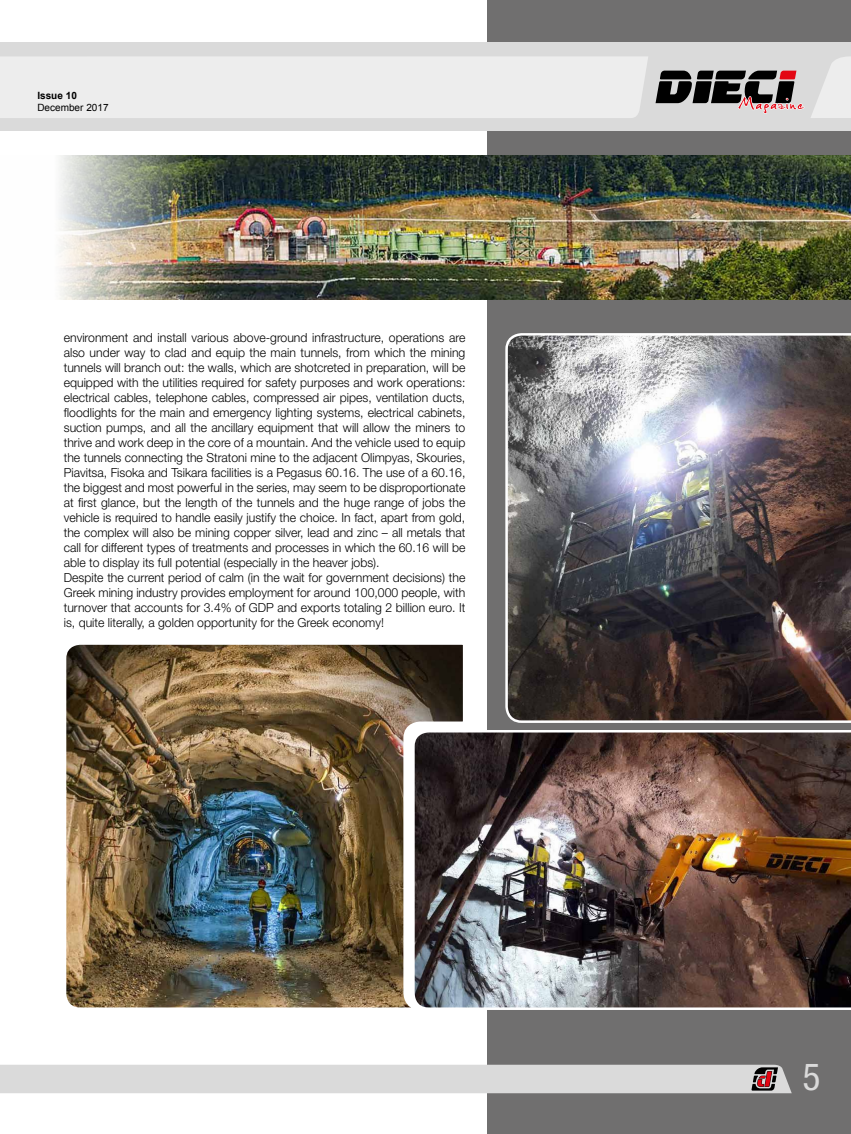
<style>
.page{position:relative;width:851px;height:1134px;background:#fff}
.page>*{position:absolute;margin:0;border:0;box-sizing:border-box;transform-origin:0 0}
.t1{font:condensed 37.5px "Helvetica Neue LT Std";color:#dadada}
.t2{font:300 12.5px/15px "Helvetica Neue LT Std";color:#000}
.t3{font:10px "Arial";color:#000}
.t4{font:700 10px "Arial";color:#000}
</style>
<div class="page">
<div style="left:487px;top:0;width:363px;height:1134px;background:#706f6f"></div>
<div style="left:0;top:43px;width:850px;height:88px;background:#dadada"></div>
<div style="left:1px;top:56px;width:647px;height:62px;background:#ededed"></div>
<svg style="left:655px;top:71px;width:149px;height:43px"></svg>
<div style="left:0;top:1065px;width:791px;height:28px;background:#dadada"></div>
<svg style="left:811px;top:56px;width:39px;height:62px"></svg>
<img style="left:59px;top:156px;width:791px;height:143px">
<img style="left:505px;top:333px;width:345px;height:390px">
<img style="left:66px;top:644px;width:397px;height:364px">
<img style="left:411px;top:729px;width:439px;height:281px">
<p class="t4" style="left:37px;top:89px;width:41px">Issue 10</p>
<p class="t3" style="left:37px;top:102px;width:73px">December 2017</p>
<p class="t2" style="left:64px;top:330px;width:403px">environment and install various above-ground infrastructure, operations are also under way to clad and equip the main tunnels, from which the mining tunnels will branch out: the walls, which are shotcreted in preparation, will be equipped with the utilities required for safety purposes and work operations: electrical cables, telephone cables, compressed air pipes, ventilation ducts, floodlights for the main and emergency lighting systems, electrical cabinets, suction pumps, and all the ancillary equipment that will allow the miners to thrive and work deep in the core of a mountain. And the vehicle used to equip the tunnels connecting the Stratoni mine to the adjacent Olimpyas, Skouries, Piavitsa, Fisoka and Tsikara facilities is a Pegasus 60.16. The use of a 60.16, the biggest and most powerful in the series, may seem to be disproportionate at first glance, but the length of the tunnels and the huge range of jobs the vehicle is required to handle easily justify the choice. In fact, apart from gold, the complex will also be mining copper silver, lead and zinc – all metals that call for different types of treatments and processes in which the 60.16 will be able to display its full potential (especially in the heaver jobs).<br>Despite the current period of calm (in the wait for government decisions) the Greek mining industry provides employment for around 100,000 people, with turnover that accounts for 3.4% of GDP and exports totaling 2 billion euro. It is, quite literally, a golden opportunity for the Greek economy!</p>
<h1 class="t1" style="left:802px;top:1055px;width:20px">5</h1>
</div>
